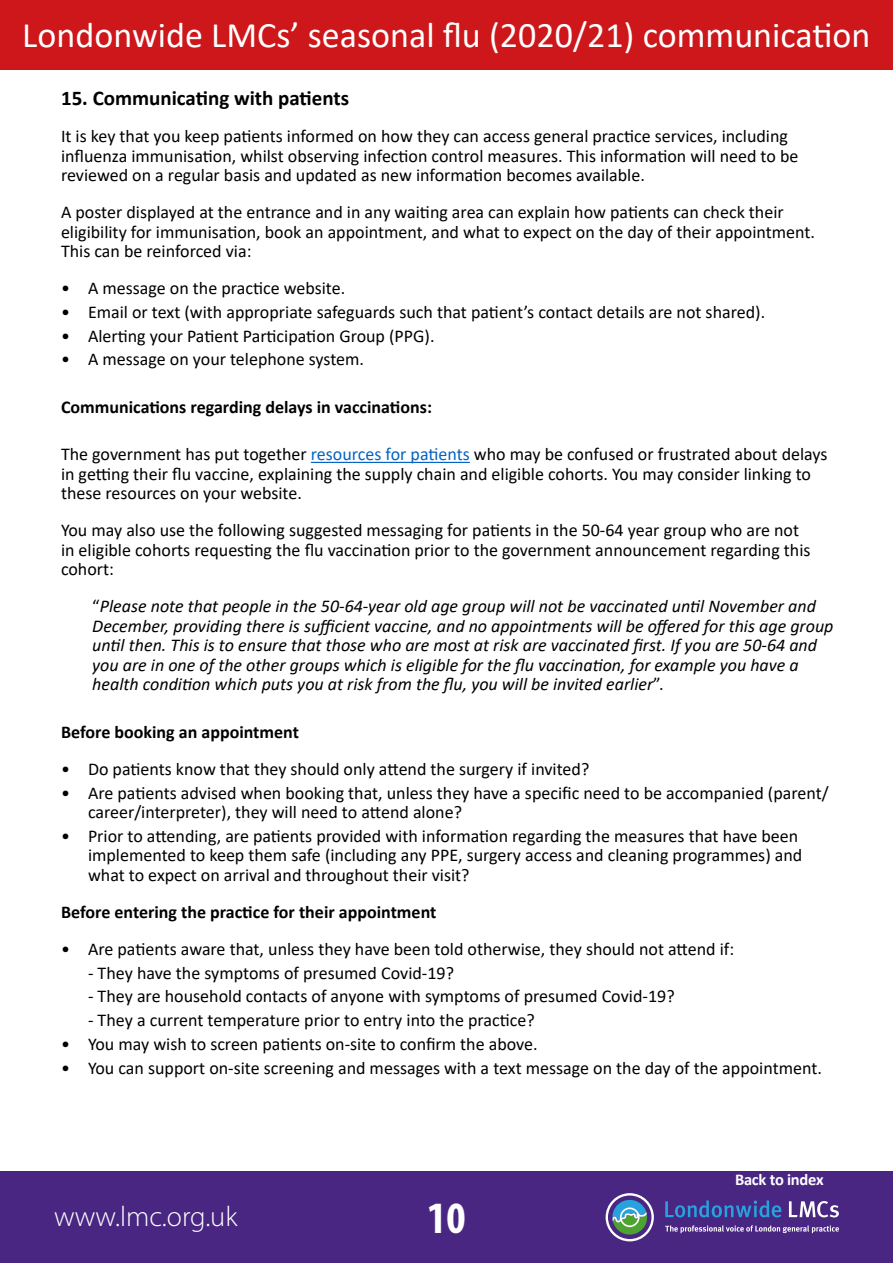
<style>
.page{position:relative;width:893px;height:1263px;background:#fff}
.page>*{position:absolute;margin:0;border:0;box-sizing:border-box;transform-origin:0 0}
.t1{font:700 condensed 45px "Myriad Pro";color:#fff}
.t2{font:36px "Calibri";color:#fff}
.t3{font:300 28.5px "Myriad Pro";color:#fff}
.t4{font:700 21px "Calibri";color:#000}
.t5{font:18px/19.5px "Calibri";color:#000}
.t6{font:italic 18px/19.5px "Calibri";color:#000}
.t7{font:700 18px "Calibri";color:#000}
.t8{font:700 16.5px "Calibri";letter-spacing:-.015em;color:#fff}
.s1{color:#0563c1}
.s2{font-style:normal}
</style>
<div class="page">
<div style="left:0;top:1171px;width:893px;height:92px;background:#4a2683"></div>
<svg style="left:665px;top:1225px;width:174px;height:8px"></svg>
<svg style="left:665px;top:1200px;width:116px;height:17px"></svg>
<svg style="left:789px;top:1201px;width:50px;height:16px"></svg>
<svg style="left:606px;top:1193px;width:48px;height:48px"></svg>
<hr style="left:311px;top:462px;width:159px;height:1px;background:#0563c1">
<div style="left:0;top:0;width:893px;height:69px;background:#cd171a"></div>
<h2 class="t2" style="left:22px;top:10px;width:850px">Londonwide LMCs’ seasonal flu (2020/21) communication</h2>
<p class="t4" style="left:61px;top:83px;width:290px">15. Communicating with patients</p>
<p class="t5" style="left:61px;top:126px;width:739px">It is key that you keep patients informed on how they can access general practice services, including influenza immunisation, whilst observing infection control measures. This information will need to be reviewed on a regular basis and updated as new information becomes available.</p>
<p class="t5" style="left:61px;top:202px;width:756px">A poster displayed at the entrance and in any waiting area can explain how patients can check their eligibility for immunisation, book an appointment, and what to expect on the day of their appointment.<br>This can be reinforced via:</p>
<p class="t5" style="left:61px;top:278px;width:286px">• A message on the practice website.</p>
<p class="t5" style="left:61px;top:302px;width:706px">• Email or text (with appropriate safeguards such that patient’s contact details are not shared).</p>
<p class="t5" style="left:61px;top:325px;width:375px">• Alerting your Patient Participation Group (PPG).</p>
<p class="t5" style="left:61px;top:349px;width:305px">• A message on your telephone system.</p>
<p class="t7" style="left:61px;top:394px;width:372px">Communications regarding delays in vaccinations:</p>
<p class="t5" style="left:61px;top:444px;width:768px">The government has put together <span class="s1">resources for patients</span> who may be confused or frustrated about delays in getting their flu vaccine, explaining the supply chain and eligible cohorts. You may consider linking to these resources on your website.</p>
<p class="t5" style="left:61px;top:520px;width:751px">You may also use the following suggested messaging for patients in the 50-64 year group who are not in eligible cohorts requesting the flu vaccination prior to the government announcement regarding this cohort:</p>
<p class="t6" style="left:92px;top:596px;width:743px"><span class="s2">“</span>Please note that people in the 50-64-year old age group will not be vaccinated until November and December, providing there is sufficient vaccine, and no appointments will be offered for this age group until then. This is to ensure that those who are most at risk are vaccinated first. If you are 50-64 and you are in one of the other groups which is eligible for the flu vaccination, for example you have a health condition which puts you at risk from the flu, you will be invited earlier<span class="s2">”.</span></p>
<p class="t7" style="left:61px;top:719px;width:239px">Before booking an appointment</p>
<p class="t5" style="left:61px;top:759px;width:530px">• Do patients know that they should only attend the surgery if invited?</p>
<p class="t5" style="left:88px;top:782px;width:742px;text-indent:-27px">• Are patients advised when booking that, unless they have a specific need to be accompanied (parent/ career/interpreter), they will need to attend alone?</p>
<p class="t5" style="left:88px;top:826px;width:716px;text-indent:-27px">• Prior to attending, are patients provided with information regarding the measures that have been implemented to keep them safe (including any PPE, surgery access and cleaning programmes) and what to expect on arrival and throughout their visit?</p>
<p class="t7" style="left:61px;top:899px;width:377px">Before entering the practice for their appointment</p>
<p class="t5" style="left:61px;top:939px;width:675px">• Are patients aware that, unless they have been told otherwise, they should not attend if:</p>
<p class="t5" style="left:88px;top:962px;width:368px">- They have the symptoms of presumed Covid-19?</p>
<p class="t5" style="left:88px;top:986px;width:588px">- They are household contacts of anyone with symptoms of presumed Covid-19?</p>
<p class="t5" style="left:88px;top:1010px;width:448px">- They a current temperature prior to entry into the practice?</p>
<p class="t5" style="left:61px;top:1034px;width:478px">• You may wish to screen patients on-site to confirm the above.</p>
<p class="t5" style="left:61px;top:1057px;width:762px">• You can support on-site screening and messages with a text message on the day of the appointment.</p>
<h3 class="t3" style="left:54px;top:1200px;width:185px">www.lmc.org.uk</h3>
<h1 class="t1" style="left:427px;top:1190px;width:40px">10</h1>
<p class="t8" style="left:735px;top:1168px;width:90px">Back to index</p>
</div>
